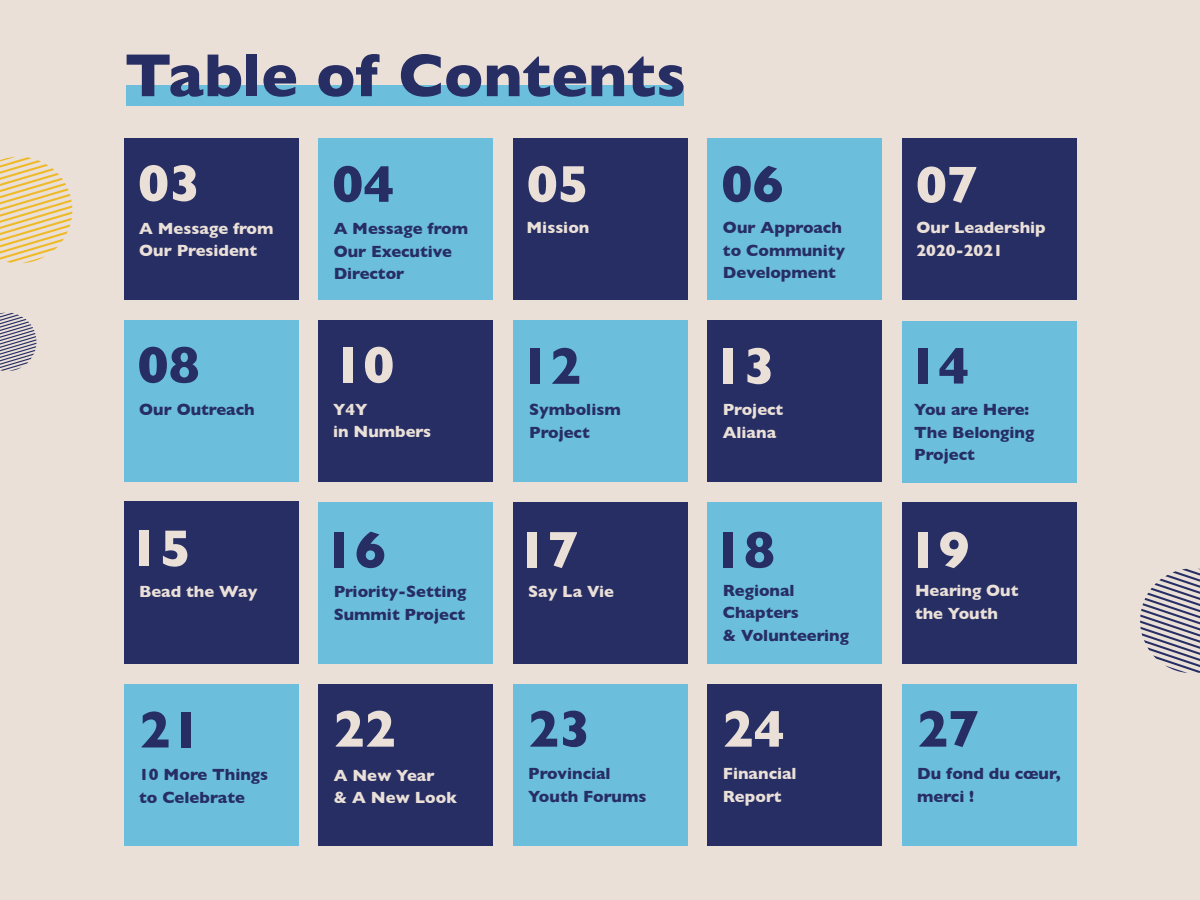
<style>
.page{position:relative;width:1200px;height:900px;background:#eae0d8}
.page>*{position:absolute;margin:0;border:0;box-sizing:border-box;transform-origin:0 0}
.t1{font:700 61.5px "Gill Sans";color:#272e64}
.t2{font:700 52.5px "Gill Sans";color:#272e64}
.t3{font:700 52.5px "Gill Sans";color:#eae0d8}
.t4{font:700 16.5px/22.5px "Gill Sans";color:#272e64}
.t5{font:700 16.5px/22.5px "Gill Sans";color:#eae0d8}
.t6{font:16.5px "Gill Sans";color:#272e64}
</style>
<div class="page">
<svg style="left:0;top:313px;width:36px;height:58px;background:#aeaab4"></svg>
<svg style="left:0;top:157px;width:72px;height:106px;background:#ebd4a2"></svg>
<div style="left:126px;top:86px;width:558px;height:20px;background:#6cbedd"></div>
<div style="left:124px;top:138px;width:174px;height:162px;background:#272e64"></div>
<div style="left:319px;top:138px;width:174px;height:162px;background:#6cbedd"></div>
<div style="left:513px;top:138px;width:175px;height:162px;background:#272e64"></div>
<div style="left:708px;top:138px;width:174px;height:162px;background:#6cbedd"></div>
<div style="left:902px;top:138px;width:175px;height:162px;background:#272e64"></div>
<div style="left:902px;top:502px;width:175px;height:162px;background:#272e64"></div>
<div style="left:124px;top:320px;width:174px;height:162px;background:#6cbedd"></div>
<div style="left:124px;top:684px;width:174px;height:162px;background:#6cbedd"></div>
<div style="left:124px;top:501px;width:174px;height:163px;background:#272e64"></div>
<div style="left:319px;top:320px;width:174px;height:162px;background:#272e64"></div>
<div style="left:319px;top:684px;width:174px;height:162px;background:#272e64"></div>
<div style="left:513px;top:320px;width:175px;height:162px;background:#6cbedd"></div>
<div style="left:513px;top:684px;width:175px;height:162px;background:#6cbedd"></div>
<div style="left:902px;top:684px;width:175px;height:162px;background:#6cbedd"></div>
<div style="left:708px;top:320px;width:174px;height:162px;background:#272e64"></div>
<div style="left:708px;top:684px;width:174px;height:162px;background:#272e64"></div>
<div style="left:902px;top:321px;width:175px;height:162px;background:#6cbedd"></div>
<div style="left:319px;top:502px;width:174px;height:162px;background:#6cbedd"></div>
<div style="left:513px;top:502px;width:175px;height:162px;background:#272e64"></div>
<div style="left:708px;top:502px;width:174px;height:162px;background:#6cbedd"></div>
<svg style="left:1140px;top:569px;width:60px;height:104px;background:#b0abb5"></svg>
<h1 class="t1" style="left:124px;top:27px;width:563px">Table of Contents</h1>
<h2 class="t3" style="left:138px;top:142px;width:64px">03</h2>
<h2 class="t2" style="left:332px;top:142px;width:64px">04</h2>
<h2 class="t3" style="left:527px;top:142px;width:64px">05</h2>
<h2 class="t2" style="left:721px;top:142px;width:64px">06</h2>
<h2 class="t3" style="left:916px;top:143px;width:64px">07</h2>
<p class="t5" style="left:139px;top:217px;width:136px">A Message from<br>Our President</p>
<p class="t4" style="left:334px;top:217px;width:136px">A Message from<br>Our Executive<br>Director</p>
<p class="t5" style="left:526px;top:216px;width:64px">Mission</p>
<p class="t4" style="left:723px;top:216px;width:124px">Our Approach to Community<br>Development</p>
<p class="t5" style="left:916px;top:216px;width:131px">Our Leadership<br>2020-2021</p>
<h2 class="t2" style="left:137px;top:323px;width:64px">08</h2>
<h2 class="t3" style="left:332px;top:323px;width:64px">10</h2>
<h2 class="t2" style="left:519px;top:324px;width:64px">12</h2>
<h2 class="t3" style="left:712px;top:324px;width:64px">13</h2>
<h2 class="t2" style="left:907px;top:324px;width:64px">14</h2>
<p class="t4" style="left:139px;top:398px;width:117px">Our Outreach</p>
<p class="t5" style="left:333px;top:398px;width:100px">Y4Y<br>in Numbers</p>
<p class="t4" style="left:529px;top:398px;width:93px">Symbolism<br>Project</p>
<p class="t5" style="left:723px;top:398px;width:62px">Project<br>Aliana</p>
<p class="t4" style="left:914px;top:398px;width:122px">You are Here:<br>The Belonging<br>Project</p>
<h2 class="t3" style="left:129px;top:507px;width:64px">15</h2>
<h2 class="t2" style="left:324px;top:508px;width:64px">16</h2>
<h2 class="t3" style="left:907px;top:508px;width:64px">19</h2>
<h2 class="t2" style="left:713px;top:508px;width:64px">18</h2>
<h2 class="t3" style="left:517px;top:508px;width:64px">17</h2>
<p class="t5" style="left:139px;top:580px;width:120px">Bead the Way</p>
<p class="t4" style="left:334px;top:580px;width:134px">Priority-Setting<br>Summit Project</p>
<p class="t5" style="left:528px;top:580px;width:87px">Say La Vie</p>
<p class="t4" style="left:723px;top:579px;width:128px">Regional<br>Chapters<br>&amp; Volunteering</p>
<p class="t5" style="left:915px;top:579px;width:105px">Hearing Out the Youth</p>
<h2 class="t2" style="left:127px;top:681px;width:64px">10</h2>
<h2 class="t2" style="left:139px;top:688px;width:64px">21</h2>
<h2 class="t3" style="left:723px;top:687px;width:64px">24</h2>
<h2 class="t2" style="left:528px;top:687px;width:64px">23</h2>
<h2 class="t2" style="left:917px;top:687px;width:64px">27</h2>
<h2 class="t3" style="left:334px;top:687px;width:64px">22</h2>
<p class="t4" style="left:139px;top:763px;width:131px">10 More Things to Celebrate</p>
<p class="t6" style="left:139px;top:770px;width:113px">of Y4Y Activities</p>
<p class="t5" style="left:334px;top:764px;width:125px">A New Year<br>&amp; A New Look</p>
<p class="t4" style="left:528px;top:762px;width:120px">Provincial<br>Youth Forums</p>
<p class="t4" style="left:917px;top:762px;width:145px">Du fond du cœur, merci !</p>
<p class="t5" style="left:723px;top:762px;width:75px">Financial<br>Report</p>
</div>
